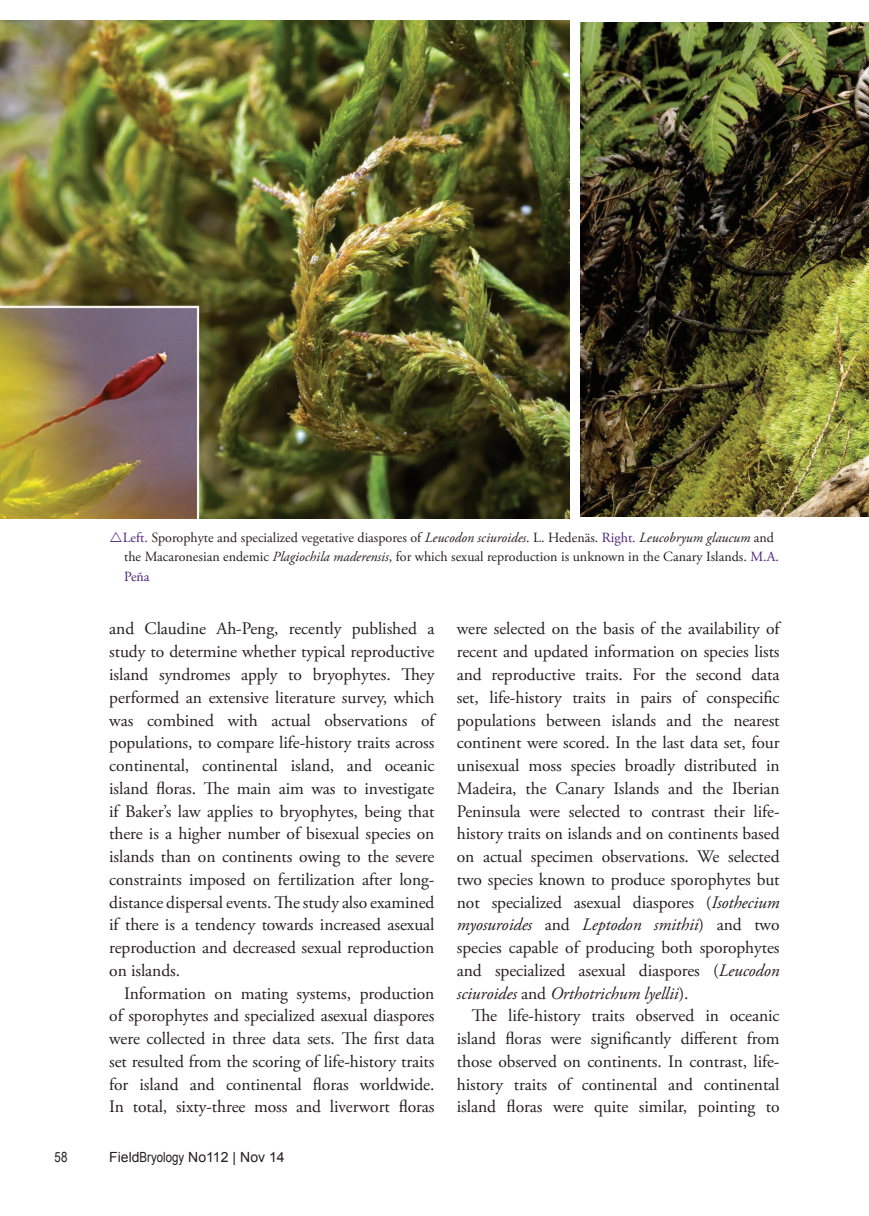
<style>
.page{position:relative;width:869px;height:1216px;background:#fff}
.page>*{position:absolute;margin:0;border:0;box-sizing:border-box;transform-origin:0 0}
.Article_Text{font:17.5px/22.8px "Adobe Garamond Pro";letter-spacing:-.005em;color:#231f20;text-align:justify}
.Figure_Legend{font:14px/19.2px "Adobe Garamond Pro";color:#231f20}
.t1{font:14px "Arial";color:#231f20}
.t2{font:14px "Arial Narrow";color:#231f20}
.s1{color:#4c1f79}
.s2{font-style:italic}
.s3{font-family:"Arial Narrow"}
</style>
<div class="page">
<img style="left:0;top:20px;width:569px;height:498px">
<img style="left:580px;top:23px;width:288px;height:494px">
<p class="Figure_Legend" style="left:123px;top:528px;width:657px"><span class="s1">Left.</span> Sporophyte and specialized vegetative diaspores of <span class="s2">Leucodon sciuroides</span>. L. Hedenäs. <span class="s1">Right.</span> <span class="s2">Leucobryum glaucum</span> and the Macaronesian endemic <span class="s2">Plagiochila maderensis</span>, for which sexual reproduction is unknown in the Canary Islands. <span class="s1">M.A.<br>Peña</span></p>
<p class="Article_Text" style="left:109px;top:618px;width:326px">and Claudine Ah-Peng, recently published a study to determine whether typical reproductive island syndromes apply to bryophytes. They performed an extensive literature survey, which was combined with actual observations of populations, to compare life-history traits across continental, continental island, and oceanic island floras. The main aim was to investigate if Baker’s law applies to bryophytes, being that there is a higher number of bisexual species on islands than on continents owing to the severe constraints imposed on fertilization after long&shy;distance dispersal events. The study also examined if there is a tendency towards increased asexual reproduction and decreased sexual reproduction on islands.</p>
<p class="Article_Text" style="left:109px;top:982px;width:326px;text-indent:15px">Information on mating systems, production of sporophytes and specialized asexual diaspores were collected in three data sets. The first data set resulted from the scoring of life-history traits for island and continental floras worldwide.<br>In total, sixty-three moss and liverwort floras</p>
<p class="t2" style="left:55px;top:1146px;width:14px">58</p>
<p class="t1" style="left:109px;top:1147px;width:177px">Field<span class="s3">Bryology</span> No112 | Nov 14</p>
<p class="Article_Text" style="left:456px;top:618px;width:324px">were selected on the basis of the availability of recent and updated information on species lists and reproductive traits. For the second data set, life-history traits in pairs of conspecific populations between islands and the nearest continent were scored. In the last data set, four unisexual moss species broadly distributed in Madeira, the Canary Islands and the Iberian Peninsula were selected to contrast their life&shy;history traits on islands and on continents based on actual specimen observations. We selected two species known to produce sporophytes but not specialized asexual diaspores (<span class="s2">Isothecium myosuroides</span> and <span class="s2">Leptodon smithii</span>) and two species capable of producing both sporophytes and specialized asexual diaspores (<span class="s2">Leucodon sciuroides</span> and <span class="s2">Orthotrichum lyellii</span>).</p>
<p class="Article_Text" style="left:456px;top:1005px;width:324px;text-indent:15px">The life-history traits observed in oceanic island floras were significantly different from those observed on continents. In contrast, life&shy;history traits of continental and continental island floras were quite similar, pointing to</p>
</div>
